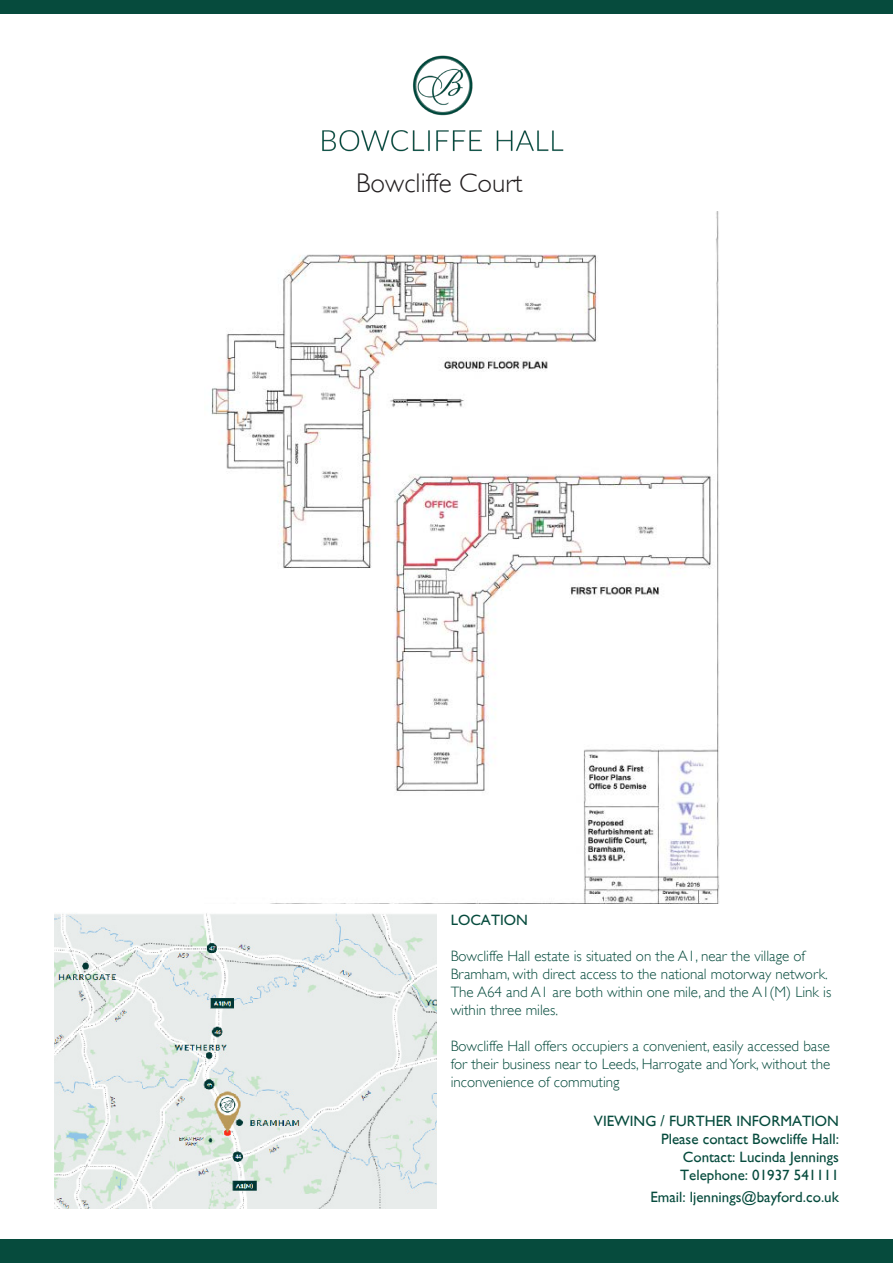
<style>
.page{position:relative;width:893px;height:1263px;background:#fff}
.page>*{position:absolute;margin:0;border:0;box-sizing:border-box;transform-origin:0 0}
.t1{font:300 27px "Gill Sans";color:#231f20}
.t2{font:300 15px/18px "Gill Sans";color:#064b3d}
.t3{font:15px/18px "Gill Sans";color:#064b3d;text-align:right}
</style>
<div class="page">
<div style="left:0;top:1239px;width:893px;height:24px;background:#064b3d"></div>
<img style="left:54px;top:913px;width:383px;height:296px">
<img style="left:322px;top:55px;width:242px;height:97px">
<div style="left:0;top:0;width:893px;height:13px;background:#064b3d"></div>
<img style="left:211px;top:211px;width:509px;height:692px">
<h1 class="t1" style="left:356px;top:167px;width:168px">Bowcliffe Court</h1>
<p class="t3" style="left:451px;top:911px;width:79px">LOCATION</p>
<p class="t2" style="left:451px;top:947px;width:382px">Bowcliffe Hall estate is situated on the A1, near the village of Bramham, with direct access to the national motorway network.<br>The A64 and A1 are both within one mile, and the A1(M) Link is within three miles.</p>
<p class="t2" style="left:451px;top:1037px;width:381px;text-align:justify">Bowcliffe Hall offers occupiers a convenient, easily accessed base for their business near to Leeds, Harrogate and York, without the inconvenience of commuting</p>
<p class="t3" style="left:594px;top:1112px;width:246px">VIEWING / FURTHER INFORMATION<br>Please contact Bowcliffe Hall:<br>Contact: Lucinda Jennings<br>Telephone: 01937 541111</p>
<p class="t3" style="left:650px;top:1188px;width:190px">Email: ljennings@bayford.co.uk</p>
</div>
